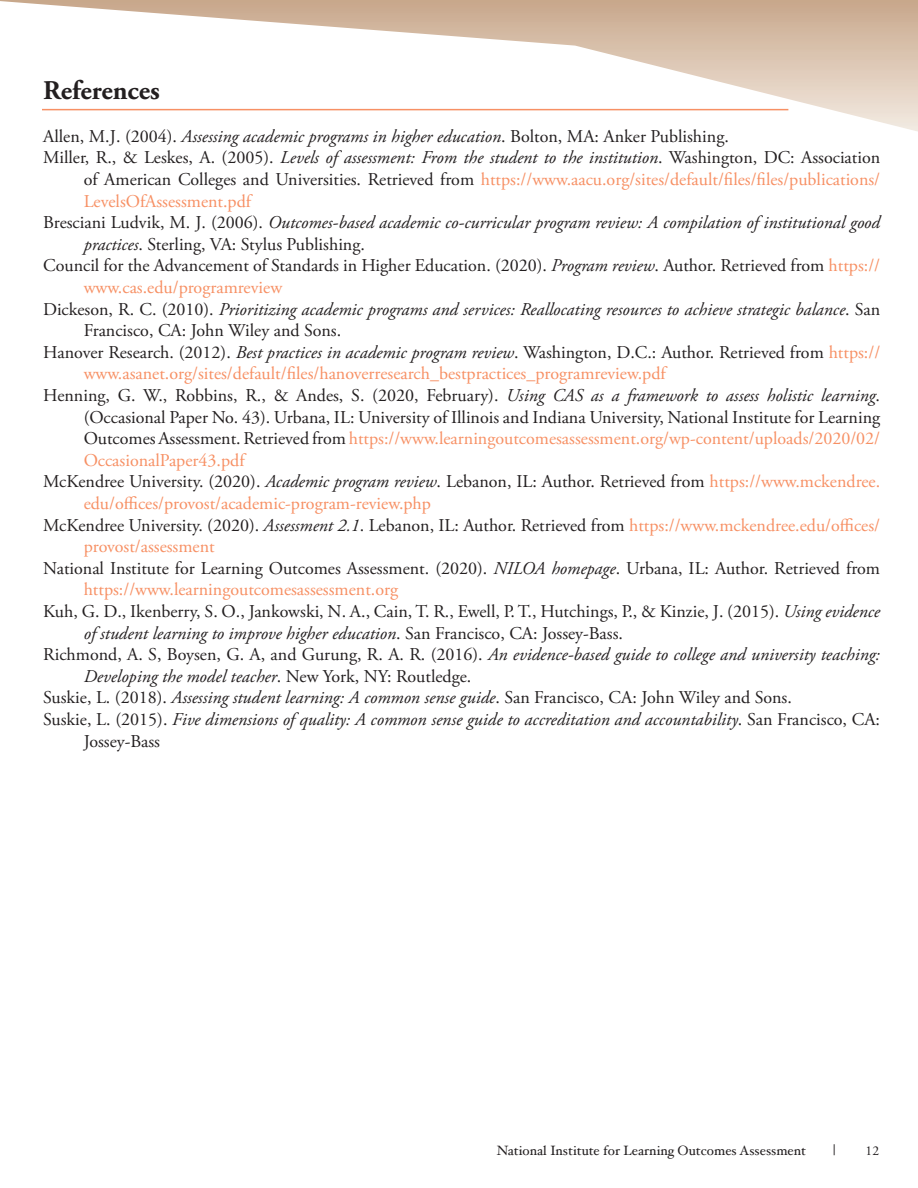
<style>
.page{position:relative;width:918px;height:1188px;background:#fff}
.page>*{position:absolute;margin:0;border:0;box-sizing:border-box;transform-origin:0 0}
.t1{font:700 27px "Adobe Garamond Pro";color:#231f20}
.t2{font:18px "Adobe Garamond Pro";color:#231f20}
.t3{font:italic 18px "Adobe Garamond Pro";color:#231f20}
.t4{font:18px "Adobe Garamond Pro";color:#f79064}
.t5{font:15px "Hoefler Text";color:#231f20}
.t6{font:13.5px "Hoefler Text";color:#231f20}
.t7{font:13.5px "Adobe Garamond Pro";color:#231f20}
.s1{font-style:italic}
.s2{color:#231f20}
.s3{font-style:normal}
.s4{color:#f79064}
</style>
<div class="page">
<svg style="left:0;top:0;width:918px;height:132px"></svg>
<hr style="left:42px;top:109px;width:746px;height:1px;background:#f79064">
<h1 class="t1" style="left:43px;top:74px;width:118px">References</h1>
<p class="t2" style="left:43px;top:125px;width:687px">Allen, M.J. (2004). <span class="s1">Assessing academic programs in higher education</span>. Bolton, MA: Anker Publishing.</p>
<p class="t2" style="left:43px;top:147px;width:839px">Miller, R., &amp; Leskes, A. (2005). <span class="s1">Levels of assessment: From the student to the institution</span>. Washington, DC: Association</p>
<p class="t4" style="left:84px;top:169px;width:798px"><span class="s2">of American Colleges and Universities. Retrieved from</span> https://www.aacu.org/sites/default/files/files/publications/</p>
<p class="t4" style="left:84px;top:190px;width:169px">LevelsOfAssessment.pdf</p>
<p class="t3" style="left:43px;top:212px;width:838px"><span class="s3">Bresciani Ludvik, M. J. (2006).</span> Outcomes-based academic co-curricular program review: A compilation of institutional good</p>
<p class="t2" style="left:84px;top:233px;width:283px"><span class="s1">practices</span>. Sterling, VA: Stylus Publishing.</p>
<p class="t2" style="left:43px;top:255px;width:838px">Council for the Advancement of Standards in Higher Education. (2020). <span class="s1">Program review</span>. Author. Retrieved from <span class="s4">https://</span></p>
<p class="t4" style="left:84px;top:277px;width:200px">www.cas.edu/programreview</p>
<p class="t3" style="left:43px;top:298px;width:839px"><span class="s3">Dickeson, R. C. (2010).</span> Prioritizing academic programs and services: Reallocating resources to achieve strategic balance<span class="s3">. San</span></p>
<p class="t2" style="left:84px;top:320px;width:259px">Francisco, CA: John Wiley and Sons.</p>
<p class="t2" style="left:43px;top:341px;width:839px">Hanover Research. (2012). <span class="s1">Best practices in academic program review</span>. Washington, D.C.: Author. Retrieved from <span class="s4">https://</span></p>
<p class="t4" style="left:84px;top:363px;width:584px">www.asanet.org/sites/default/files/hanoverresearch_bestpractices_programreview.pdf</p>
<p class="t2" style="left:43px;top:385px;width:838px">Henning, G. W., Robbins, R., &amp; Andes, S. (2020, February). <span class="s1">Using CAS as a framework to assess holistic learning</span>.</p>
<p class="t2" style="left:84px;top:406px;width:798px">(Occasional Paper No. 43). Urbana, IL: University of Illinois and Indiana University, National Institute for Learning</p>
<p class="t4" style="left:84px;top:428px;width:798px"><span class="s2">Outcomes Assessment. Retrieved from</span> https://www.learningoutcomesassessment.org/wp-content/uploads/2020/02/</p>
<p class="t4" style="left:84px;top:449px;width:162px">OccasionalPaper43.pdf</p>
<p class="t2" style="left:43px;top:471px;width:839px">McKendree University. (2020). <span class="s1">Academic program review</span>. Lebanon, IL: Author. Retrieved from <span class="s4">https://www.mckendree.</span></p>
<p class="t4" style="left:84px;top:493px;width:349px">edu/offices/provost/academic-program-review.php</p>
<p class="t2" style="left:43px;top:514px;width:838px">McKendree University. (2020). <span class="s1">Assessment 2.1</span>. Lebanon, IL: Author. Retrieved from <span class="s4">https://www.mckendree.edu/offices/</span></p>
<p class="t4" style="left:84px;top:536px;width:133px">provost/assessment</p>
<p class="t2" style="left:43px;top:557px;width:838px">National Institute for Learning Outcomes Assessment. (2020). <span class="s1">NILOA homepage</span>. Urbana, IL: Author. Retrieved from</p>
<p class="t4" style="left:84px;top:579px;width:316px">https://www.learningoutcomesassessment.org</p>
<p class="t2" style="left:43px;top:601px;width:839px">Kuh, G. D., Ikenberry, S. O., Jankowski, N. A., Cain, T. R., Ewell, P. T., Hutchings, P., &amp; Kinzie, J. (2015). <span class="s1">Using evidence</span></p>
<p class="t3" style="left:84px;top:622px;width:541px">of student learning to improve higher education<span class="s3">. San Francisco, CA: Jossey-Bass.</span></p>
<p class="t3" style="left:43px;top:644px;width:838px"><span class="s3">Richmond, A. S, Boysen, G. A, and Gurung, R. A. R. (2016).</span> An evidence-based guide to college and university teaching:</p>
<p class="t3" style="left:84px;top:665px;width:389px">Developing the model teacher<span class="s3">. New York, NY: Routledge.</span></p>
<p class="t2" style="left:43px;top:687px;width:750px">Suskie, L. (2018). <span class="s1">Assessing student learning: A common sense guide</span>. San Francisco, CA: John Wiley and Sons.</p>
<p class="t3" style="left:43px;top:709px;width:838px"><span class="s3">Suskie, L. (2015).</span> Five dimensions of quality: A common sense guide to accreditation and accountability<span class="s3">. San Francisco, CA:</span></p>
<p class="t2" style="left:84px;top:730px;width:78px">Jossey-Bass</p>
<p class="t6" style="left:497px;top:1143px;width:311px">National Institute for Learning Outcomes Assessment</p>
<p class="t5" style="left:833px;top:1141px;width:4px">|</p>
<p class="t7" style="left:866px;top:1143px;width:15px">12</p>
</div>
